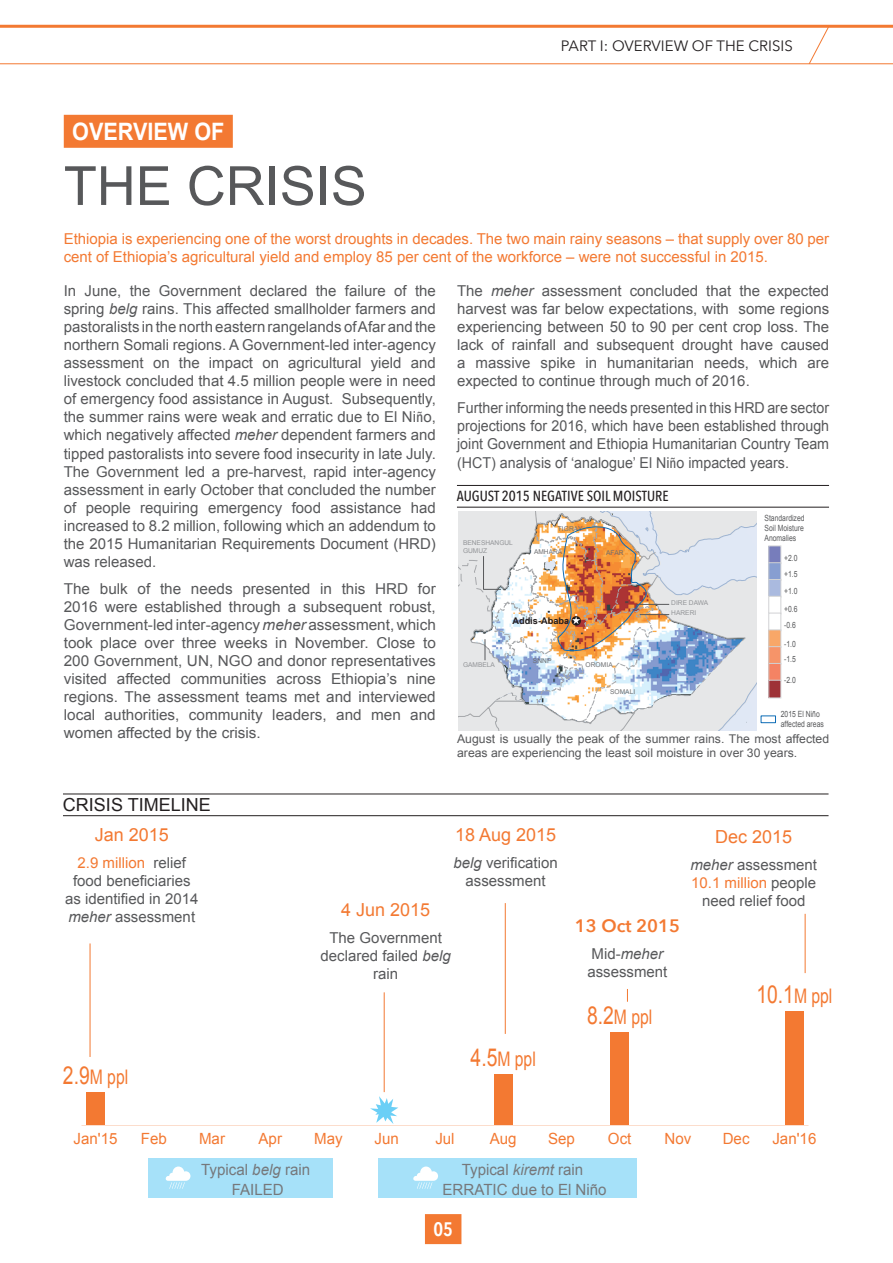
<style>
.page{position:relative;width:893px;height:1263px;background:#fff}
.page>*{position:absolute;margin:0;border:0;box-sizing:border-box;transform-origin:0 0}
.t1{font:54px "Arial";color:#57585a}
.t2{font:24.75px "Arial";color:#f37932;scale:.78 1}
.title_top{font:700 24px "Arial";color:#fff;scale:.9 1}
.t3{font:20.1px "Arial";color:#f37932;scale:.78 1}
.t4{font:600 19.5px "Avenir Next Condensed";color:#fff}
.HRD_body{font:18px "Arial";color:#f37932}
.figure_title_black{font:18px "Arial";color:#231f20}
.HRD_body-2{font:600 18px "Avenir Next";color:#f37932}
.t5{font:15.45px/20.1px "Arial";color:#76787b;text-align:center}
.t6{font:15.45px "Arial";color:#f37932}
.HRD_body-3{font:15px/18px "Arial";color:#57585a;text-align:center}
.HRD_body-4{font:15px/18px "Arial";color:#57585a;text-align:justify;scale:.95 1}
.HRD_body-5{font:15px/18px "Arial";color:#f37932}
.t7{font:15px "Avenir Next";color:#231f20}
.figure_subtitle_blac{font:500 14.55px "Avenir Next Condensed";color:#231f20}
.HRD_body-6{font:12px/14.4px "Arial";color:#57585a}
.t8{font:700 9.15px "Arial";color:#231f20}
.t9{font:8.55px/17px "Arial";color:#58595b;text-align:justify;scale:.79 1}
.t10{font:6.6px/8.2px "Arial";color:#929497}
.t11{font:6.6px "Arial";color:#6d6e70}
.s1{font-style:italic}
.s2{font-family:"Avenir Next Condensed";font-weight:500}
.s3{color:#f37932}
.s4{font-size:24.75px}
.s5{color:#f47933}
.s6{font-size:20.1px}
</style>
<div class="page">
<div style="left:425px;top:1214px;width:36px;height:30px;background:#f37932"></div>
<hr style="left:0;top:63px;width:893px;height:1px;background:#f37932">
<hr style="left:0;top:25px;width:893px;height:3px;background:#f37932">
<svg style="left:808px;top:27px;width:22px;height:38px"></svg>
<div style="left:64px;top:115px;width:169px;height:33px;background:#f37932"></div>
<svg style="left:370px;top:1096px;width:28px;height:28px"></svg>
<hr style="left:63px;top:794px;width:765px;height:1px;background:#231f20">
<hr style="left:63px;top:815px;width:765px;height:1px;background:#231f20">
<hr style="left:90px;top:943px;width:1px;height:114px;background:#f37932">
<hr style="left:384px;top:992px;width:1px;height:100px;background:#f37932">
<hr style="left:505px;top:903px;width:1px;height:131px;background:#f37932">
<svg style="left:627px;top:989px;width:1px;height:13px"></svg>
<hr style="left:805px;top:914px;width:1px;height:59px;background:#f37932">
<div style="left:86px;top:1092px;width:19px;height:33px;background:#f37932"></div>
<div style="left:494px;top:1074px;width:19px;height:51px;background:#f37932"></div>
<div style="left:610px;top:1032px;width:19px;height:93px;background:#f37932"></div>
<div style="left:785px;top:1011px;width:19px;height:114px;background:#f37932"></div>
<div style="left:379px;top:1158px;width:258px;height:39px;background:#a6e1f9"></div>
<div style="left:148px;top:1158px;width:184px;height:39px;background:#a6e1f9"></div>
<svg style="left:413px;top:1166px;width:25px;height:23px"></svg>
<svg style="left:166px;top:1166px;width:24px;height:23px"></svg>
<hr style="left:457px;top:485px;width:372px;height:1px;background:#231f20">
<hr style="left:457px;top:507px;width:372px;height:1px;background:#231f20">
<div style="left:769px;top:546px;width:12px;height:18px;background:#777dbb"></div>
<div style="left:769px;top:546px;width:12px;height:18px;border:1px solid #d1d2d4"></div>
<div style="left:769px;top:563px;width:12px;height:17px;background:#879ed1"></div>
<div style="left:769px;top:563px;width:12px;height:17px;border:1px solid #d1d2d4"></div>
<div style="left:769px;top:579px;width:12px;height:18px;background:#aabadf"></div>
<div style="left:769px;top:579px;width:12px;height:18px;border:1px solid #d1d2d4"></div>
<div style="left:769px;top:596px;width:12px;height:18px;border:1px solid #d1d2d4"></div>
<div style="left:769px;top:613px;width:12px;height:18px;border:1px solid #d1d2d4"></div>
<div style="left:769px;top:630px;width:12px;height:17px;background:#f8a768"></div>
<div style="left:769px;top:630px;width:12px;height:18px;border:1px solid #d1d2d4"></div>
<div style="left:769px;top:647px;width:12px;height:17px;background:#f69469"></div>
<div style="left:769px;top:646px;width:12px;height:18px;border:1px solid #d1d2d4"></div>
<div style="left:769px;top:663px;width:12px;height:18px;background:#f48364"></div>
<div style="left:769px;top:663px;width:12px;height:18px;border:1px solid #d1d2d4"></div>
<div style="left:769px;top:680px;width:12px;height:18px;background:#9e3237"></div>
<div style="left:769px;top:680px;width:12px;height:18px;border:1px solid #d1d2d4"></div>
<div style="left:761px;top:715px;width:15px;height:8px;border:1px solid #0d6cb6"></div>
<svg style="left:458px;top:512px;width:298px;height:219px;background:#dad2ce"></svg>
<p class="t7" style="left:561px;top:33px;width:234px">PART I: OVERVI EW OF THE CRISIS</p>
<p class="title_top" style="left:72px;top:116px;width:170px">OVERVIEW OF</p>
<p class="t1" style="left:64px;top:151px;width:305px">THE CRISIS</p>
<p class="HRD_body-5" style="left:64px;top:230px;width:767px">Ethiopia is experiencing one of the worst droughts in decades. The two main rainy seasons – that supply over 80 per cent of Ethiopia’s agricultural yield and employ 85 per cent of the workforce – were not successful in 2015.</p>
<p class="HRD_body-3" style="left:64px;top:282px;width:374px;text-align:justify">In June, the Government declared the failure of the spring <span class="s1">belg</span> rains. This affected smallholder farmers and pastoralists in the north eastern rangelands of Afar and the northern Somali regions. A Government-led inter-agency assessment on the impact on agricultural yield and livestock concluded that 4.5 million people were in need of emergency food assistance in August. Subsequently, the summer rains were weak and erratic due to El Ni<span class="s2">ñ</span>o, which negatively affected <span class="s1">meher</span> dependent farmers and tipped pastoralists into severe food insecurity in late July.<br>The Government led a pre-harvest, rapid inter-agency assessment in early October that concluded the number of people requiring emergency food assistance had increased to 8.2 million, following which an addendum to the 2015 Humanitarian Requirements Document (HRD) was released.</p>
<p class="HRD_body-3" style="left:64px;top:579px;width:374px;text-align:justify">The bulk of the needs presented in this HRD for 2016 were established through a subsequent robust, Government-led inter-agency <span class="s1">meher</span> assessment, which took place over three weeks in November. Close to 200 Government, UN, NGO and donor representatives visited affected communities across Ethiopia’s nine regions. The assessment teams met and interviewed local authorities, community leaders, and men and women affected by the crisis.</p>
<p class="HRD_body-3" style="left:457px;top:282px;width:374px;text-align:justify">The <span class="s1">meher</span> assessment concluded that the expected harvest was far below expectations, with some regions experiencing between 50 to 90 per cent crop loss. The lack of rainfall and subsequent drought have caused a massive spike in humanitarian needs, which are expected to continue through much of 2016.</p>
<p class="HRD_body-4" style="left:457px;top:399px;width:393px">Further informing the needs presented in this HRD are sector projections for 2016, which have been established through joint Government and Ethiopia Humanitarian Country Team (HCT) analysis of ‘analogue’ El Ni<span class="s2">ñ</span>o impacted years.</p>
<p class="figure_subtitle_blac" style="left:457px;top:487px;width:213px">AUGUST 2015 NEGATIVE SOIL MOISTURE</p>
<p class="t11" style="left:558px;top:524px;width:26px">TIGRAY</p>
<p class="t9" style="left:764px;top:513px;width:52px;line-height:10.4px">Standardized Soil Moisture Anomalies</p>
<p class="t10" style="left:463px;top:539px;width:51px">BENESHANGUL<br>GUMUZ</p>
<p class="t11" style="left:534px;top:547px;width:30px">AMHARA</p>
<p class="t11" style="left:606px;top:549px;width:19px">AFAR</p>
<p class="t9" style="left:784px;top:549px;width:19px">+2.0 +1.5 +1.0 +0.6</p>
<p class="t9" style="left:784px;top:616px;width:16px">-0.6</p>
<p class="t9" style="left:784px;top:651px;width:16px">-1.5</p>
<p class="t10" style="left:671px;top:599px;width:38px">DIRE DAWA</p>
<p class="t10" style="left:671px;top:609px;width:26px">HARERI</p>
<p class="t8" style="left:512px;top:614px;width:58px">Addis-Ababa</p>
<p class="t9" style="left:784px;top:635px;width:16px">-1.0</p>
<p class="t9" style="left:784px;top:672px;width:16px">-2.0</p>
<p class="t9" style="left:781px;top:708px;width:56px;line-height:10.4px">2015 El Niño affected areas</p>
<p class="t11" style="left:533px;top:656px;width:20px">SNNP</p>
<p class="t11" style="left:585px;top:660px;width:29px">OROMIA</p>
<p class="t10" style="left:463px;top:661px;width:33px">GAMBELA</p>
<p class="t11" style="left:610px;top:687px;width:26px">SOMALI</p>
<p class="HRD_body-6" style="left:457px;top:731px;width:374px">August is usually the peak of the summer rains. The most affected areas are experiencing the least soil moisture in over 30 years.</p>
<p class="figure_title_black" style="left:63px;top:793px;width:149px">CRISIS TIMELINE</p>
<p class="HRD_body" style="left:95px;top:822px;width:76px">Jan 2015</p>
<p class="HRD_body-3" style="left:65px;top:853px;width:135px"><span class="s3">2.9 million</span> relief food beneficiaries as identified in 2014 <span class="s1">meher</span> assessment</p>
<p class="t3" style="left:63px;top:1064px;width:85px"><span class="s4">2.9</span>M ppl</p>
<p class="HRD_body" style="left:455px;top:822px;width:103px">18 Aug 2015</p>
<p class="HRD_body-3" style="left:454px;top:853px;width:106px"><span class="s1">belg</span> verification assessment</p>
<p class="HRD_body" style="left:341px;top:898px;width:91px">4 Jun 2015</p>
<p class="HRD_body-3" style="left:321px;top:929px;width:132px">The Government declared failed <span class="s1">belg </span>rain</p>
<p class="t3" style="left:471px;top:1046px;width:85px"><span class="s4">4.5</span>M ppl</p>
<p class="HRD_body-2" style="left:575px;top:910px;width:107px">13 Oct 2015</p>
<p class="HRD_body-3" style="left:587px;top:945px;width:82px;text-align:left">Mid-<span class="s1">meher </span>assessment</p>
<p class="t3" style="left:587px;top:1004px;width:85px"><span class="s4">8.2</span>M ppl</p>
<p class="HRD_body" style="left:715px;top:825px;width:79px">Dec 2015</p>
<p class="HRD_body-3" style="left:690px;top:856px;width:128px"><span class="s1">meher</span> assessment<br><span class="s5">10.1 million</span> people need relief food</p>
<p class="t2" style="left:756px;top:978px;width:99px">10.1<span class="s6">M ppl</span></p>
<p class="t6" style="left:74px;top:1129px;width:45px">Jan'15</p>
<p class="t6" style="left:141px;top:1129px;width:28px">Feb</p>
<p class="t6" style="left:199px;top:1129px;width:27px">Mar</p>
<p class="t6" style="left:259px;top:1129px;width:25px">Apr</p>
<p class="t6" style="left:314px;top:1129px;width:30px">May</p>
<p class="t6" style="left:375px;top:1129px;width:26px">Jun</p>
<p class="t6" style="left:435px;top:1129px;width:21px">Jul</p>
<p class="t6" style="left:490px;top:1129px;width:28px">Aug</p>
<p class="t6" style="left:548px;top:1129px;width:28px">Sep</p>
<p class="t6" style="left:608px;top:1129px;width:25px">Oct</p>
<p class="t6" style="left:664px;top:1129px;width:28px">Nov</p>
<p class="t6" style="left:723px;top:1129px;width:28px">Dec</p>
<p class="t6" style="left:772px;top:1129px;width:45px">Jan'16</p>
<p class="t5" style="left:443px;top:1159px;width:166px">Typical <span class="s1">kiremt</span> rain<br>ERRATIC due to El Niño</p>
<p class="t5" style="left:201px;top:1159px;width:111px">Typical <span class="s1">belg</span> rain<br>FAILED</p>
<h3 class="t4" style="left:433px;top:1212px;width:21px">05</h3>
</div>
